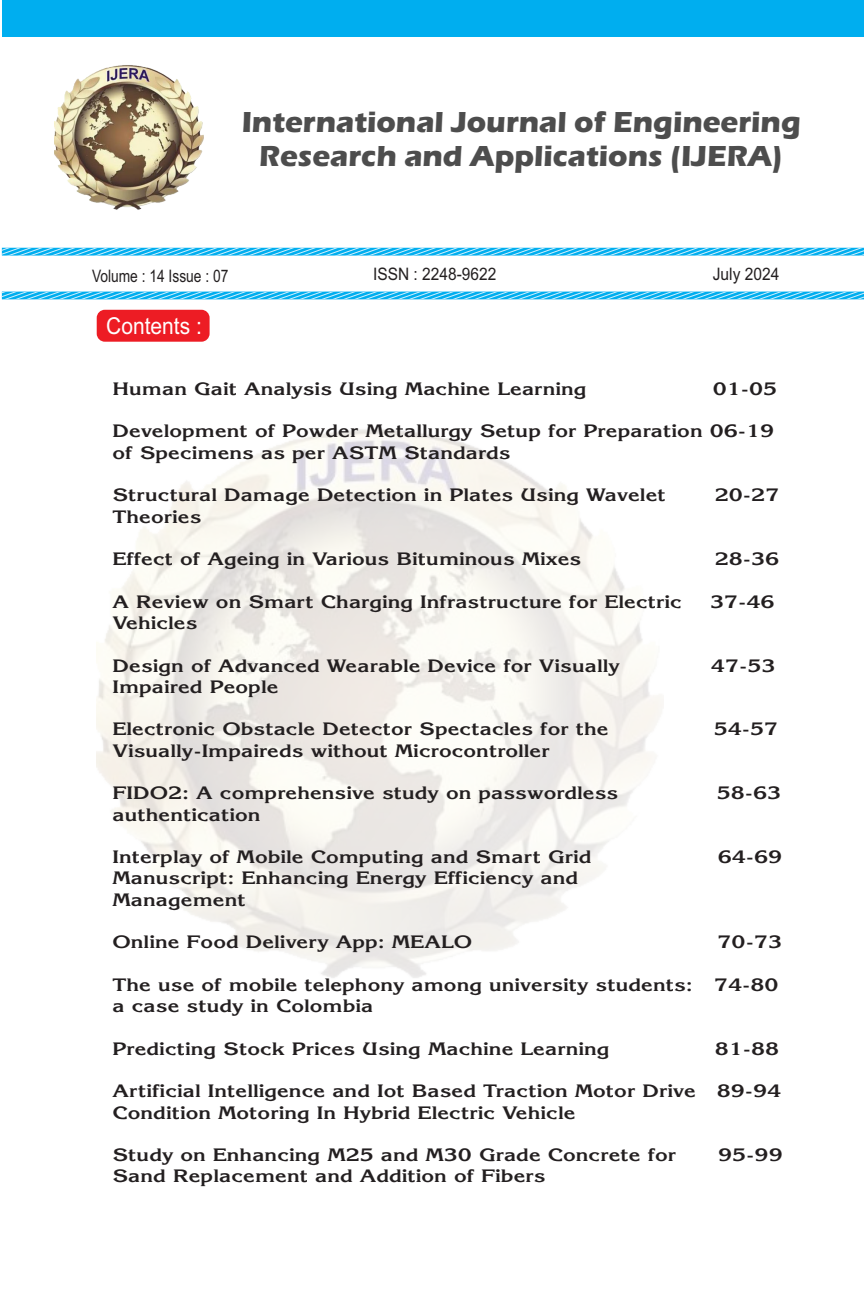
<style>
.page{position:relative;width:864px;height:1296px;background:#fff}
.page>*{position:absolute;margin:0;border:0;box-sizing:border-box;transform-origin:0 0}
.t1{font:700 30px/34.4px "Eras ITC";color:#4d4d4d;text-align:center}
.t2{font:23.3px "Arial";color:#fff;scale:.9 1}
.t3{font:700 17.5px/21.3px "Korinna";color:#231f20;scale:1.25 1}
.t4{font:17.2px "Arial";color:#231f20;scale:.9 1}
.t5{font:17.2px "Arial";color:#231f20;scale:.8 1}
</style>
<div class="page">
<div style="left:2px;top:0;width:862px;height:1296px;background:#00aeef"></div>
<div style="left:2px;top:293px;width:862px;height:1003px;background:#fff"></div>
<div style="left:2px;top:37px;width:862px;height:262px;background:#fff"></div>
<div style="left:97px;top:310px;width:113px;height:32px;background:#ed1c24;border-radius:8px"></div>
<svg style="left:2px;top:248px;width:862px;height:51px"></svg>
<img style="left:55px;top:65px;width:149px;height:145px">
<img style="left:97px;top:429px;width:566px;height:549px">
<h1 class="t1" style="left:242px;top:108px;width:561px">International Journal of Engineering<br>Research and Applications (IJERA)</h1>
<p class="t5" style="left:92px;top:270px;width:172px">Volume : 14 Issue : 07</p>
<p class="t4" style="left:373px;top:267px;width:138px">ISSN : 2248-9622</p>
<p class="t4" style="left:713px;top:267px;width:76px">July 2024</p>
<h2 class="t2" style="left:106px;top:317px;width:108px">Contents :</h2>
<p class="t3" style="left:113px;top:380px;width:381px">Human Gait Analysis Using Machine Learning</p>
<p class="t3" style="left:713px;top:380px;width:53px">01-05</p>
<p class="t3" style="left:113px;top:422px;width:531px">Development of Powder Metallurgy Setup for Preparation 06-19 of Specimens as per ASTM Standards</p>
<p class="t3" style="left:113px;top:486px;width:444px">Structural Damage Detection in Plates Using Wavelet</p>
<p class="t3" style="left:715px;top:486px;width:53px">20-27</p>
<p class="t3" style="left:113px;top:508px;width:73px">Theories</p>
<p class="t3" style="left:113px;top:550px;width:377px">Effect of Ageing in Various Bituminous Mixes</p>
<p class="t3" style="left:715px;top:550px;width:53px">28-36</p>
<p class="t3" style="left:113px;top:593px;width:457px">A Review on Smart Charging Infrastructure for Electric</p>
<p class="t3" style="left:710px;top:593px;width:53px">37-46</p>
<p class="t3" style="left:113px;top:614px;width:70px">Vehicles</p>
<p class="t3" style="left:113px;top:657px;width:407px">Design of Advanced Wearable Device for Visually</p>
<p class="t3" style="left:711px;top:657px;width:53px">47-53</p>
<p class="t3" style="left:113px;top:678px;width:134px">Impaired People</p>
<p class="t3" style="left:113px;top:720px;width:398px">Electronic Obstacle Detector Spectacles for the</p>
<p class="t3" style="left:714px;top:720px;width:53px">54-57</p>
<p class="t3" style="left:113px;top:742px;width:351px">Visually-Impaireds without Microcontroller</p>
<p class="t3" style="left:113px;top:784px;width:406px">FIDO2: A comprehensive study on passwordless</p>
<p class="t3" style="left:717px;top:784px;width:53px">58-63</p>
<p class="t3" style="left:113px;top:806px;width:120px">authentication</p>
<p class="t3" style="left:113px;top:848px;width:385px">Interplay of Mobile Computing and Smart Grid</p>
<p class="t3" style="left:718px;top:848px;width:53px">64-69</p>
<p class="t3" style="left:113px;top:869px;width:374px">Manuscript: Enhancing Energy Efficiency and<br>Management</p>
<p class="t3" style="left:113px;top:933px;width:289px">Online Food Delivery App: MEALO</p>
<p class="t3" style="left:718px;top:933px;width:53px">70-73</p>
<p class="t3" style="left:113px;top:976px;width:534px">The use of mobile telephony among university students: 74-80 a case study in Colombia</p>
<p class="t3" style="left:113px;top:1040px;width:399px">Predicting Stock Prices Using Machine Learning</p>
<p class="t3" style="left:715px;top:1040px;width:53px">81-88</p>
<p class="t3" style="left:113px;top:1082px;width:537px">Artificial Intelligence and Iot Based Traction Motor Drive 89-94<br>Condition Motoring In Hybrid Electric Vehicle</p>
<p class="t3" style="left:113px;top:1146px;width:452px">Study on Enhancing M25 and M30 Grade Concrete for</p>
<p class="t3" style="left:718px;top:1146px;width:53px">95-99</p>
<p class="t3" style="left:113px;top:1167px;width:348px">Sand Replacement and Addition of Fibers</p>
</div>
